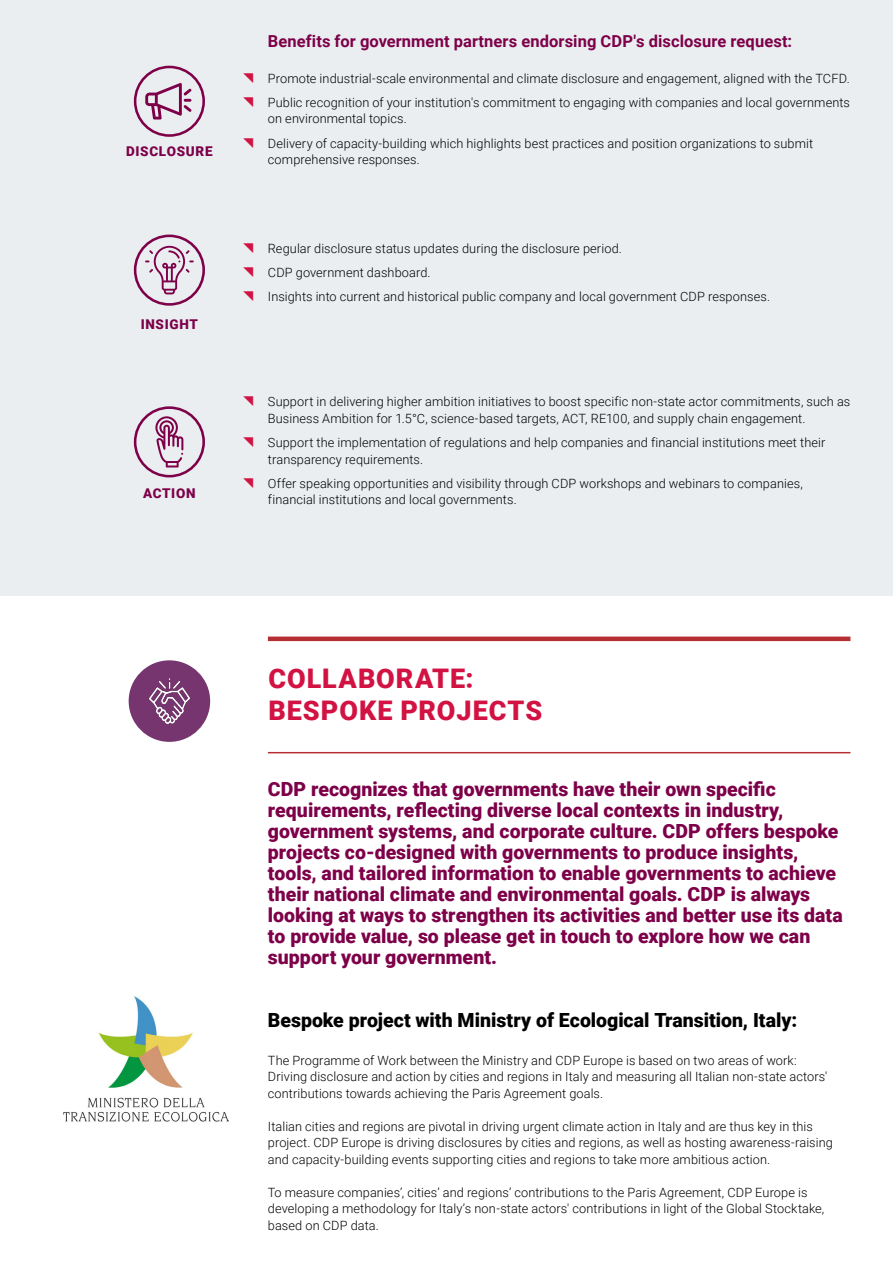
<style>
.page{position:relative;width:893px;height:1263px;background:#fff}
.page>*{position:absolute;margin:0;border:0;box-sizing:border-box;transform-origin:0 0}
.t1{font:900 27px/31.5px "Roboto";letter-spacing:.035em;color:#d11242}
.t2{font:900 19.5px/21px "Roboto";color:#7d0049}
.t3{font:900 19.5px "Roboto";color:#000}
.t4{font:700 16.5px "Roboto";letter-spacing:.005em;color:#7d0049}
.t5{font:900 13.5px "Roboto";letter-spacing:.05em;color:#7d0049}
.t6{font:300 12.75px/16.5px "Roboto";letter-spacing:.005em;color:#000}
</style>
<div class="page">
<div style="left:0;top:0;width:893px;height:595px;background:#eaeef0"></div>
<hr style="left:268px;top:637px;width:582px;height:4px;background:#b42e34">
<hr style="left:268px;top:752px;width:582px;height:1px;background:#b42e34">
<div style="left:134px;top:66px;width:71px;height:71px;border:3px solid #7d0049;border-radius:50%"></div>
<svg style="left:145px;top:83px;width:47px;height:37px"></svg>
<div style="left:134px;top:235px;width:71px;height:71px;border:3px solid #7d0049;border-radius:50%"></div>
<svg style="left:145px;top:246px;width:49px;height:48px"></svg>
<div style="left:134px;top:406px;width:71px;height:71px;border:3px solid #7d0049;border-radius:50%"></div>
<svg style="left:155px;top:416px;width:28px;height:51px"></svg>
<div style="left:129px;top:660px;width:81px;height:82px;background:#76356e;border-radius:50%"></div>
<img style="left:149px;top:678px;width:41px;height:46px">
<img style="left:64px;top:997px;width:164px;height:125px">
<p class="t5" style="left:126px;top:142px;width:88px">DISCLOSURE</p>
<p class="t5" style="left:141px;top:314px;width:59px">INSIGHT</p>
<p class="t5" style="left:143px;top:484px;width:54px">ACTION</p>
<p class="t4" style="left:268px;top:30px;width:526px">Benefits for government partners endorsing CDP's disclosure request:</p>
<p class="t6" style="left:268px;top:65px;width:584px;line-height:24.5px">Promote industrial-scale environmental and climate disclosure and engagement, aligned with the TCFD.<br>Public recognition of your institution's commitment to engaging with companies and local governments</p>
<p class="t6" style="left:268px;top:106px;width:547px;line-height:24.5px">on environmental topics.<br>Delivery of capacity-building which highlights best practices and position organizations to submit</p>
<p class="t6" style="left:268px;top:151px;width:153px">comprehensive responses.</p>
<p class="t6" style="left:268px;top:235px;width:504px;line-height:24.5px">Regular disclosure status updates during the disclosure period.<br>CDP government dashboard.<br>Insights into current and historical public company and local government CDP responses.</p>
<p class="t6" style="left:268px;top:393px;width:584px">Support in delivering higher ambition initiatives to boost specific non-state actor commitments, such as<br>Business Ambition for 1.5°C, science-based targets, ACT, RE100, and supply chain engagement.</p>
<p class="t6" style="left:268px;top:434px;width:559px">Support the implementation of regulations and help companies and financial institutions meet their transparency requirements.</p>
<p class="t6" style="left:268px;top:475px;width:536px">Offer speaking opportunities and visibility through CDP workshops and webinars to companies, financial institutions and local governments.</p>
<h1 class="t1" style="left:268px;top:662px;width:275px">COLLABORATE:<br>BESPOKE PROJECTS</h1>
<p class="t2" style="left:268px;top:778px;width:576px">CDP recognizes that governments have their own specific requirements, reflecting diverse local contexts in industry, government systems, and corporate culture. CDP offers bespoke projects co-designed with governments to produce insights, tools, and tailored information to enable governments to achieve their national climate and environmental goals. CDP is always looking at ways to strengthen its activities and better use its data to provide value, so please get in touch to explore how we can support your government.</p>
<h2 class="t3" style="left:268px;top:1007px;width:531px">Bespoke project with Ministry of Ecological Transition, Italy:</h2>
<p class="t6" style="left:268px;top:1051px;width:561px">The Programme of Work between the Ministry and CDP Europe is based on two areas of work:<br>Driving disclosure and action by cities and regions in Italy and measuring all Italian non-state actors' contributions towards achieving the Paris Agreement goals.</p>
<p class="t6" style="left:268px;top:1117px;width:566px">Italian cities and regions are pivotal in driving urgent climate action in Italy and are thus key in this project. CDP Europe is driving disclosures by cities and regions, as well as hosting awareness-raising and capacity-building events supporting cities and regions to take more ambitious action.</p>
<p class="t6" style="left:268px;top:1183px;width:558px">To measure companies’, cities’ and regions’ contributions to the Paris Agreement, CDP Europe is developing a methodology for Italy’s non-state actors' contributions in light of the Global Stocktake, based on CDP data.</p>
</div>
